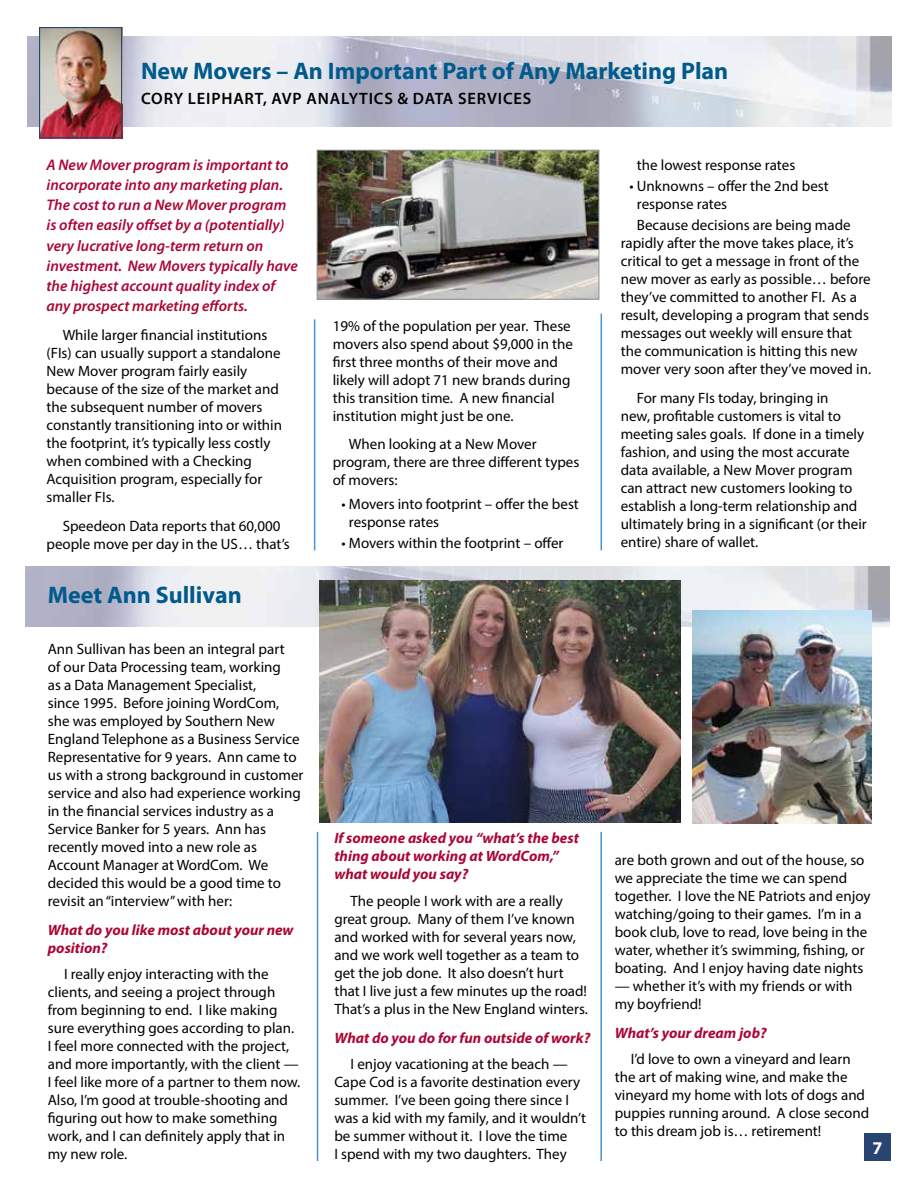
<style>
.page{position:relative;width:918px;height:1188px;background:#fff}
.page>*{position:absolute;margin:0;border:0;box-sizing:border-box;transform-origin:0 0}
.t1{font:700 24px "Myriad Pro";color:#005a8c}
.t2{font:700 18px "Myriad Pro";color:#fff}
.t3{font:600 16.5px "Myriad Pro";letter-spacing:.05em;color:#000}
.t4{font:italic 600 15.45px/20.2px "Myriad Pro";color:#ab0635}
.t5{font:15px/18px "Myriad Pro";color:#000}
.t6{font:italic 700 15px/18px "Myriad Pro";color:#ab0635}
</style>
<div class="page">
<div style="left:864px;top:1133px;width:27px;height:28px;background:#274570"></div>
<img style="left:25px;top:567px;width:864px;height:60px">
<img style="left:27px;top:37px;width:864px;height:90px">
<hr style="left:314px;top:319px;width:1px;height:231px;background:#4a93cf">
<hr style="left:317px;top:832px;width:1px;height:329px;background:#4a93cf">
<hr style="left:601px;top:313px;width:1px;height:237px;background:#4a93cf">
<hr style="left:600px;top:832px;width:2px;height:329px;background:#4a93cf">
<img style="left:41px;top:29px;width:79px;height:107px">
<div style="left:39px;top:27px;width:83px;height:111px;border:1px solid #274570"></div>
<img style="left:319px;top:152px;width:278px;height:146px">
<div style="left:317px;top:150px;width:282px;height:150px;border:1px solid #8f9194"></div>
<img style="left:319px;top:580px;width:361px;height:242px">
<img style="left:692px;top:610px;width:179px;height:214px">
<h1 class="t1" style="left:141px;top:55px;width:589px">New Movers – An Important Part of Any Marketing Plan</h1>
<p class="t3" style="left:141px;top:88px;width:392px">CORY LEIPHART, AVP ANALYTICS &amp; DATA SERVICES</p>
<p class="t4" style="left:47px;top:154px;width:253px">A New Mover program is important to incorporate into any marketing plan.<br>The cost to run a New Mover program is often easily offset by a (potentially) very lucrative long-term return on investment. New Movers typically have the highest account quality index of any prospect marketing efforts.</p>
<p class="t5" style="left:47px;top:326px;width:237px;text-indent:16px">While larger financial institutions (FIs) can usually support a standalone New Mover program fairly easily because of the size of the market and the subsequent number of movers constantly transitioning into or within the footprint, it’s typically less costly when combined with a Checking Acquisition program, especially for smaller FIs.</p>
<p class="t5" style="left:47px;top:517px;width:245px;text-align:center">Speedeon Data reports that 60,000 people move per day in the US… that’s</p>
<h1 class="t1" style="left:48px;top:579px;width:195px">Meet Ann Sullivan</h1>
<p class="t5" style="left:48px;top:640px;width:257px">Ann Sullivan has been an integral part<br>of our Data Processing team, working<br>as a Data Management Specialist,<br>since 1995. Before joining WordCom, she was employed by Southern New England Telephone as a Business Service Representative for 9 years. Ann came to us with a strong background in customer service and also had experience working in the financial services industry as a Service Banker for 5 years. Ann has recently moved into a new role as Account Manager at WordCom. We decided this would be a good time to revisit an “interview” with her:</p>
<p class="t6" style="left:48px;top:920px;width:247px">What do you like most about your new position?</p>
<p class="t5" style="left:48px;top:965px;width:254px;text-indent:16px">I really enjoy interacting with the clients, and seeing a project through from beginning to end. I like making sure everything goes according to plan.<br>I feel more connected with the project, and more importantly, with the client — I feel like more of a partner to them now.<br>Also, I’m good at trouble-shooting and figuring out how to make something work, and I can definitely apply that in my new role.</p>
<p class="t5" style="left:333px;top:316px;width:242px">19% of the population per year. These movers also spend about $9,000 in the first three months of their move and likely will adopt 71 new brands during this transition time. A new financial institution might just be one.</p>
<p class="t5" style="left:333px;top:435px;width:248px;text-indent:16px">When looking at a New Mover program, there are three different types of movers:</p>
<p class="t5" style="left:349px;top:495px;width:231px;text-indent:-8px">• Movers into footprint – offer the best response rates</p>
<p class="t5" style="left:341px;top:534px;width:224px">• Movers within the footprint – offer</p>
<p class="t5" style="left:637px;top:155px;width:160px">the lowest response rates</p>
<p class="t5" style="left:637px;top:177px;width:193px;text-indent:-8px">• Unknowns – offer the 2nd best response rates</p>
<p class="t5" style="left:621px;top:216px;width:252px;text-indent:16px">Because decisions are being made rapidly after the move takes place, it’s critical to get a message in front of the new mover as early as possible… before they’ve committed to another FI. As a result, developing a program that sends messages out weekly will ensure that the communication is hitting this new mover very soon after they’ve moved in.</p>
<p class="t5" style="left:621px;top:389px;width:248px;text-indent:16px">For many FIs today, bringing in<br>new, profitable customers is vital to meeting sales goals. If done in a timely fashion, and using the most accurate data available, a New Mover program can attract new customers looking to establish a long-term relationship and ultimately bring in a significant (or their entire) share of wallet.</p>
<p class="t6" style="left:334px;top:829px;width:246px">If someone asked you “what’s the best thing about working at WordCom,” what would you say?</p>
<p class="t5" style="left:334px;top:891px;width:255px;text-indent:16px">The people I work with are a really great group. Many of them I’ve known and worked with for several years now, and we work well together as a team to get the job done. It also doesn’t hurt that I live just a few minutes up the road!<br>That’s a plus in the New England winters.</p>
<p class="t6" style="left:334px;top:1028px;width:257px">What do you do for fun outside of work?</p>
<p class="t5" style="left:334px;top:1055px;width:253px;text-indent:16px">I enjoy vacationing at the beach — Cape Cod is a favorite destination every summer. I’ve been going there since I was a kid with my family, and it wouldn’t be summer without it. I love the time<br>I spend with my two daughters. They</p>
<p class="t5" style="left:615px;top:850px;width:257px">are both grown and out of the house, so we appreciate the time we can spend together. I love the NE Patriots and enjoy watching/going to their games. I’m in a book club, love to read, love being in the water, whether it’s swimming, fishing, or boating. And I enjoy having date nights</p>
<p class="t5" style="left:615px;top:976px;width:239px">— whether it’s with my friends or with my boyfriend!</p>
<p class="t6" style="left:615px;top:1023px;width:153px">What’s your dream job?</p>
<p class="t5" style="left:615px;top:1050px;width:256px;text-indent:16px">I’d love to own a vineyard and learn the art of making wine, and make the vineyard my home with lots of dogs and puppies running around. A close second to this dream job is… retirement!</p>
<p class="t2" style="left:873px;top:1136px;width:11px">7</p>
</div>
